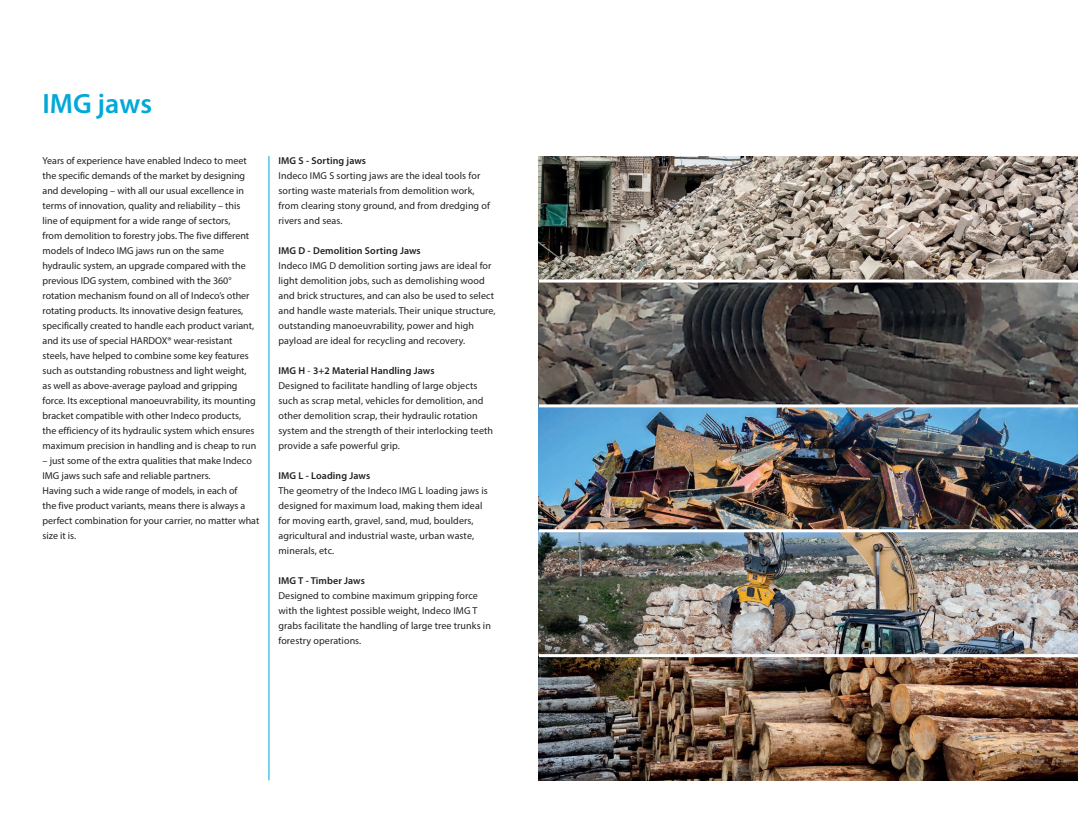
<style>
.page{position:relative;width:1078px;height:823px;background:#fff}
.page>*{position:absolute;margin:0;border:0;box-sizing:border-box;transform-origin:0 0}
.t1{font:600 28px "Myriad Pro";color:#00a9d8}
.t2{font:10px/15px "Myriad Pro";color:#231f20}
.t3{font:600 10px "Myriad Pro";letter-spacing:.01em;color:#231f20}
.s1{font-weight:400}
</style>
<div class="page">
<hr style="left:268px;top:156px;width:1px;height:624px;background:#00a9d8">
<img style="left:539px;top:657px;width:538px;height:123px">
<img style="left:539px;top:156px;width:538px;height:497px">
<hr style="left:539px;top:529px;width:538px;height:3px;background:#fff">
<hr style="left:539px;top:279px;width:538px;height:3px;background:#fff">
<hr style="left:539px;top:404px;width:538px;height:3px;background:#fff">
<p class="t1" style="left:43px;top:85px;width:111px">IMG jaws</p>
<p class="t2" style="left:43px;top:152px;width:215px">Years of experience have enabled Indeco to meet the specific demands of the market by designing and developing – with all our usual excellence in terms of innovation, quality and reliability – this line of equipment for a wide range of sectors,<br>from demolition to forestry jobs. The five different models of Indeco IMG jaws run on the same hydraulic system, an upgrade compared with the previous IDG system, combined with the 360° rotation mechanism found on all of Indeco’s other rotating products. Its innovative design features, specifically created to handle each product variant, and its use of special HARDOX® wear-resistant steels, have helped to combine some key features such as outstanding robustness and light weight, as well as above-average payload and gripping force. Its exceptional manoeuvrability, its mounting bracket compatible with other Indeco products, the efficiency of its hydraulic system which ensures maximum precision in handling and is cheap to run</p>
<p class="t2" style="left:43px;top:452px;width:211px">– just some of the extra qualities that make Indeco<br>IMG jaws such safe and reliable partners.</p>
<p class="t2" style="left:43px;top:482px;width:218px">Having such a wide range of models, in each of<br>the five product variants, means there is always a perfect combination for your carrier, no matter what size it is.</p>
<p class="t3" style="left:278px;top:154px;width:89px">IMG S - Sorting jaws</p>
<p class="t2" style="left:278px;top:167px;width:213px">Indeco IMG S sorting jaws are the ideal tools for sorting waste materials from demolition work, from clearing stony ground, and from dredging of rivers and seas.</p>
<p class="t3" style="left:278px;top:244px;width:144px">IMG D - Demolition Sorting Jaws</p>
<p class="t2" style="left:278px;top:257px;width:218px">Indeco IMG D demolition sorting jaws are ideal for light demolition jobs, such as demolishing wood and brick structures, and can also be used to select and handle waste materials. Their unique structure, outstanding manoeuvrability, power and high payload are ideal for recycling and recovery.</p>
<p class="t3" style="left:278px;top:364px;width:157px">IMG H <span class="s1">-</span> 3+2 Material Handling Jaws</p>
<p class="t2" style="left:278px;top:377px;width:216px">Designed to facilitate handling of large objects such as scrap metal, vehicles for demolition, and other demolition scrap, their hydraulic rotation system and the strength of their interlocking teeth provide a safe powerful grip.</p>
<p class="t3" style="left:278px;top:469px;width:93px">IMG L - Loading Jaws</p>
<p class="t2" style="left:278px;top:482px;width:211px">The geometry of the Indeco IMG L loading jaws is designed for maximum load, making them ideal for moving earth, gravel, sand, mud, boulders, agricultural and industrial waste, urban waste, minerals, etc.</p>
<p class="t3" style="left:278px;top:574px;width:88px">IMG T - Timber Jaws</p>
<p class="t2" style="left:278px;top:587px;width:214px">Designed to combine maximum gripping force with the lightest possible weight, Indeco IMG T grabs facilitate the handling of large tree trunks in forestry operations.</p>
</div>
